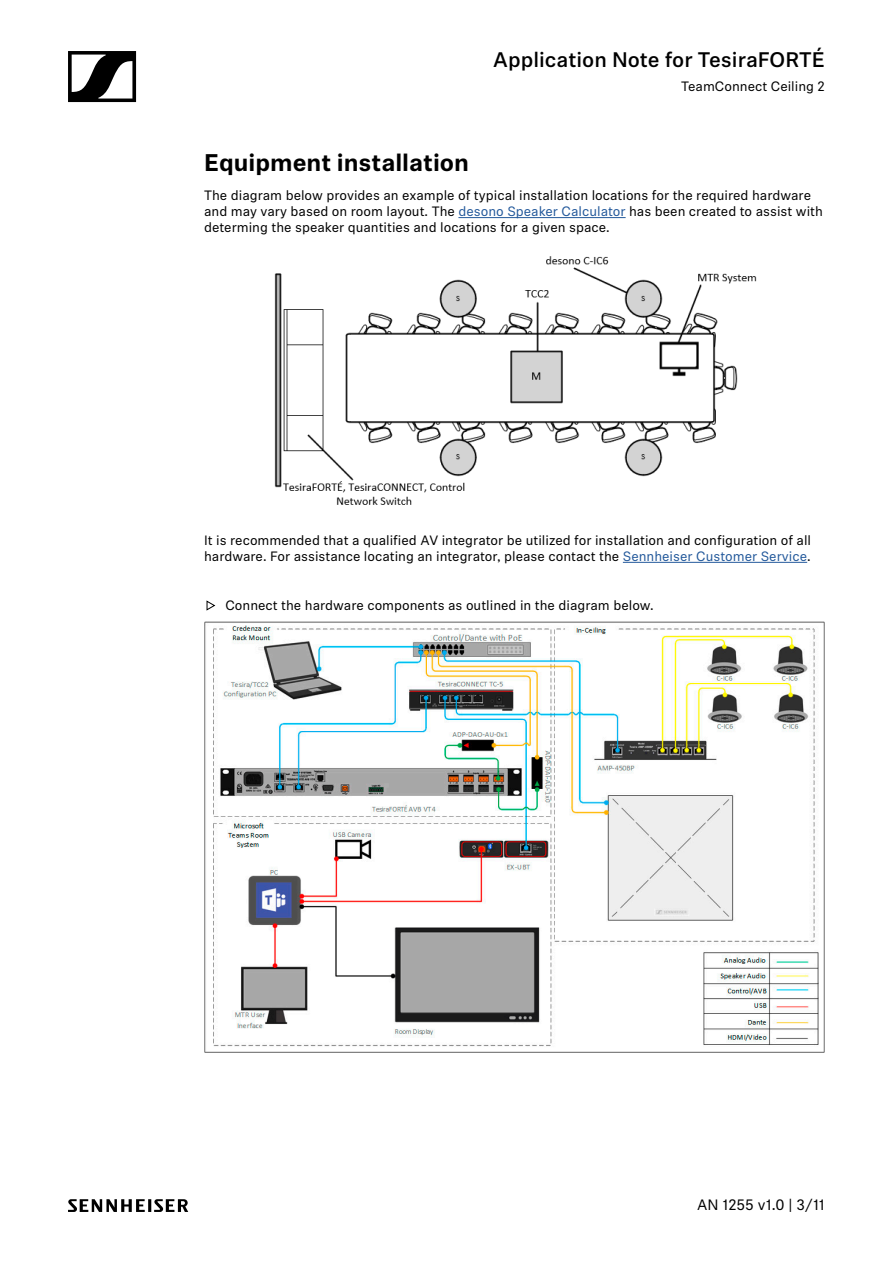
<style>
.page{position:relative;width:893px;height:1263px;background:#fff}
.page>*{position:absolute;margin:0;border:0;box-sizing:border-box;transform-origin:0 0}
.t1{font:700 24px "Sennheiser Neue";color:#000}
.t2{font:500 21px "Sennheiser Neue";color:#000}
.t3{font:15px "Sennheiser Neue";color:#000}
.t4{font:13.5px/16.2px "Sennheiser Neue";color:#000}
.s1{color:#23599b}
</style>
<div class="page">
<svg style="left:68px;top:51px;width:68px;height:51px"></svg>
<svg style="left:68px;top:1199px;width:120px;height:13px"></svg>
<hr style="left:458px;top:217px;width:168px;height:1px;background:#23599b">
<hr style="left:623px;top:562px;width:184px;height:1px;background:#23599b">
<img style="left:274px;top:256px;width:483px;height:249px">
<svg style="left:206px;top:600px;width:9px;height:11px"></svg>
<img style="left:204px;top:622px;width:621px;height:430px">
<h2 class="t2" style="left:493px;top:45px;width:333px">Application Note for TesiraFORTÉ</h2>
<p class="t4" style="left:681px;top:78px;width:145px">TeamConnect Ceiling 2</p>
<h1 class="t1" style="left:204px;top:146px;width:266px">Equipment installation</h1>
<p class="t4" style="left:204px;top:187px;width:620px">The diagram below provides an example of typical installation locations for the required hardware and may vary based on room layout. The <span class="s1">desono Speaker Calculator</span> has been created to assist with determing the speaker quantities and locations for a given space.</p>
<p class="t4" style="left:204px;top:531px;width:608px">It is recommended that a qualified AV integrator be utilized for installation and configuration of all hardware. For assistance locating an integrator, please contact the <span class="s1">Sennheiser Customer Service</span>.</p>
<p class="t4" style="left:225px;top:597px;width:430px">Connect the hardware components as outlined in the diagram below.</p>
<p class="t3" style="left:697px;top:1195px;width:129px">AN 1255 v1.0 | 3/11</p>
</div>
